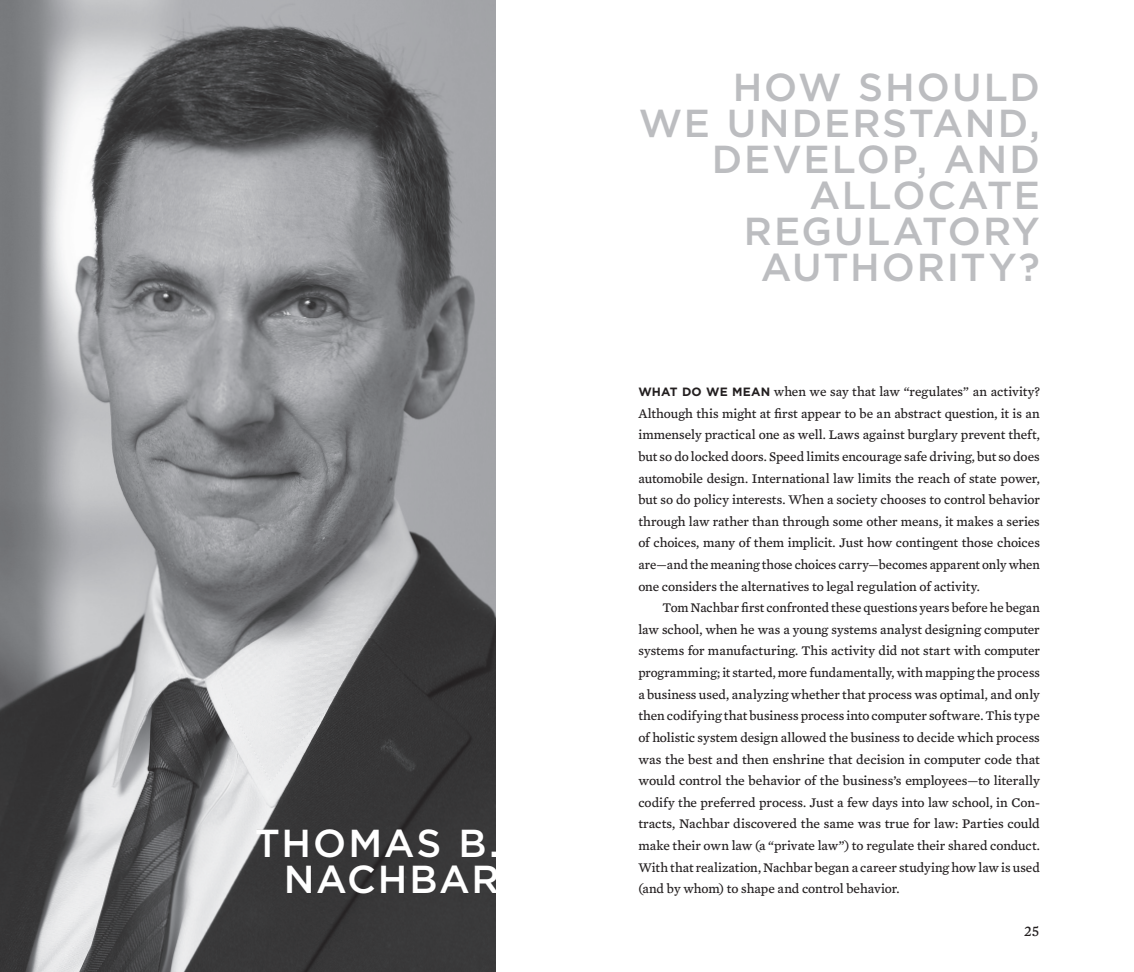
<style>
.page{position:relative;width:1134px;height:972px;background:#fff}
.page>*{position:absolute;margin:0;border:0;box-sizing:border-box;transform-origin:0 0}
.Heading_1{font:500 39px/36px "Gotham HTF";letter-spacing:.05em;color:#bcbdc0;text-align:right}
.t1{font:500 39px "Gotham HTF";letter-spacing:.045em;color:#fff}
.t2{font:15px "Mercury Text G4 Roman";color:#231f20}
.JUSTIFIED_TEXT{font:13.5px/21.6px "Mercury Text G4 Roman";letter-spacing:-.005em;color:#231f20;text-align:justify}
.s1{font-family:"Gotham HTF";font-weight:700;font-size:12px}
</style>
<div class="page">
<img style="left:0;top:0;width:496px;height:972px">
<div style="left:256px;top:829px;width:242px;height:65px;background:#363637"></div>
<div style="left:496px;top:0;width:47px;height:972px;background:#fff"></div>
<p class="t1" style="left:255px;top:821px;width:246px">THOMAS B.</p>
<p class="t1" style="left:284px;top:857px;width:217px">NACHBAR</p>
<p class="Heading_1" style="left:639px;top:69px;width:403px">HOW SHOULD<br>WE UNDERSTAND,<br>DEVELOP, AND<br>ALLOCATE<br>REGULATORY<br>AUTHORITY?</p>
<p class="JUSTIFIED_TEXT" style="left:638px;top:381px;width:403px"><span class="s1">WHAT DO WE MEAN</span> when we say that law “regulates” an activity?<br>Although this might at first appear to be an abstract question, it is an immensely practical one as well. Laws against burglary prevent theft, but so do locked doors. Speed limits encourage safe driving, but so does automobile design. International law limits the reach of state power, but so do policy interests. When a society chooses to control behavior through law rather than through some other means, it makes a series of choices, many of them implicit. Just how contingent those choices are—and the meaning those choices carry—becomes apparent only when one considers the alternatives to legal regulation of activity.</p>
<p class="JUSTIFIED_TEXT" style="left:638px;top:597px;width:403px;text-indent:24px">Tom Nachbar first confronted these questions years before he began law school, when he was a young systems analyst designing computer systems for manufacturing. This activity did not start with computer programming; it started, more fundamentally, with mapping the process a business used, analyzing whether that process was optimal, and only then codifying that business process into computer software. This type of holistic system design allowed the business to decide which process was the best and then enshrine that decision in computer code that would control the behavior of the business’s employees—to literally codify the preferred process. Just a few days into law school, in Con&shy;tracts, Nachbar discovered the same was true for law: Parties could make their own law (a “private law”) to regulate their shared conduct.<br>With that realization, Nachbar began a career studying how law is used (and by whom) to shape and control behavior.</p>
<p class="t2" style="left:1024px;top:922px;width:17px">25</p>
</div>
